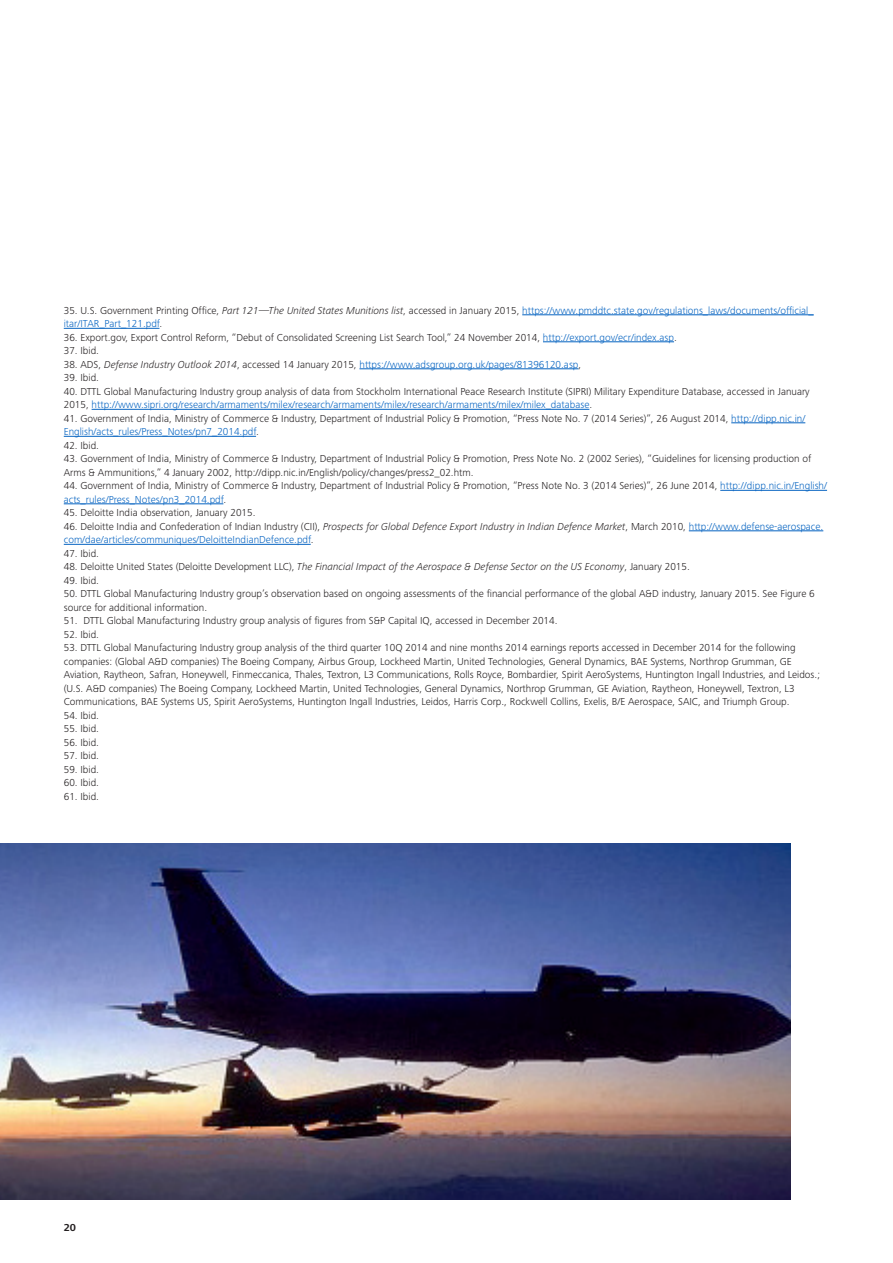
<style>
.page{position:relative;width:893px;height:1263px;background:#fff}
.page>*{position:absolute;margin:0;border:0;box-sizing:border-box;transform-origin:0 0}
.Caption__7_9pt{font:300 10.5px/13.5px "Frutiger Next Pro";color:#231f20}
.Caption__7_9pt-2{font:300 10.5px/13.5px "Frutiger Next Pro";color:#0563c1}
.t1{font:700 10.5px "Frutiger Next Pro";color:#231f20}
.s1{color:#231f20}
.s2{font-style:italic;color:#231f20}
.s3{color:#0563c1}
.s4{font-style:italic}
</style>
<div class="page">
<hr style="left:522px;top:314px;width:292px;height:1px;background:#0563c1">
<hr style="left:64px;top:328px;width:95px;height:1px;background:#0563c1">
<hr style="left:543px;top:341px;width:131px;height:1px;background:#0563c1">
<hr style="left:359px;top:368px;width:219px;height:1px;background:#0563c1">
<hr style="left:92px;top:409px;width:497px;height:1px;background:#0563c1">
<hr style="left:731px;top:422px;width:74px;height:1px;background:#0563c1">
<hr style="left:64px;top:436px;width:192px;height:1px;background:#0563c1">
<hr style="left:720px;top:490px;width:107px;height:1px;background:#0563c1">
<hr style="left:64px;top:503px;width:159px;height:1px;background:#0563c1">
<hr style="left:689px;top:530px;width:134px;height:1px;background:#0563c1">
<hr style="left:64px;top:544px;width:247px;height:1px;background:#0563c1">
<img style="left:0;top:844px;width:791px;height:355px">
<p class="Caption__7_9pt-2" style="left:64px;top:303px;width:751px"><span class="s1">35. U.S. Government Printing Office,</span> <span class="s2">Part 121—The United States Munitions list</span><span class="s1">, accessed in January 2015,</span> https://www.pmddtc.state.gov/regulations_laws/documents/official_ itar/ITAR_Part_121.pdf<span class="s1">.</span></p>
<p class="Caption__7_9pt" style="left:64px;top:330px;width:615px">36. Export.gov, Export Control Reform, “Debut of Consolidated Screening List Search Tool,” 24 November 2014, <span class="s3">http://export.gov/ecr/index.asp</span>.</p>
<p class="Caption__7_9pt" style="left:64px;top:344px;width:37px">37. Ibid.</p>
<p class="Caption__7_9pt-2" style="left:64px;top:357px;width:519px"><span class="s1">38. ADS,</span> <span class="s2">Defense Industry Outlook 2014</span><span class="s1">, accessed 14 January 2015,</span> https://www.adsgroup.org.uk/pages/81396120.asp<span class="s1">,</span></p>
<p class="Caption__7_9pt" style="left:64px;top:371px;width:37px">39. Ibid.</p>
<p class="Caption__7_9pt" style="left:64px;top:384px;width:747px">40. DTTL Global Manufacturing Industry group analysis of data from Stockholm International Peace Research Institute (SIPRI) Military Expenditure Database, accessed in January<br>2015, <span class="s3">http://www.sipri.org/research/armaments/milex/research/armaments/milex/research/armaments/milex/milex_database</span>.</p>
<p class="Caption__7_9pt" style="left:64px;top:411px;width:743px">41. Government of India, Ministry of Commerce &amp; Industry, Department of Industrial Policy &amp; Promotion, “Press Note No. 7 (2014 Series)”, 26 August 2014, <span class="s3">http://dipp.nic.in/<br>English/acts_rules/Press_Notes/pn7_2014.pdf</span>.</p>
<p class="Caption__7_9pt" style="left:64px;top:438px;width:37px">42. Ibid.</p>
<p class="Caption__7_9pt" style="left:64px;top:452px;width:749px">43. Government of India, Ministry of Commerce &amp; Industry, Department of Industrial Policy &amp; Promotion, Press Note No. 2 (2002 Series), “Guidelines for licensing production of<br>Arms &amp; Ammunitions,” 4 January 2002, http://dipp.nic.in/English/policy/changes/press2_02.htm.</p>
<p class="Caption__7_9pt" style="left:64px;top:479px;width:765px">44. Government of India, Ministry of Commerce &amp; Industry, Department of Industrial Policy &amp; Promotion, “Press Note No. 3 (2014 Series)”, 26 June 2014, <span class="s3">http://dipp.nic.in/English/ acts_rules/Press_Notes/pn3_2014.pdf</span>.</p>
<p class="Caption__7_9pt" style="left:64px;top:506px;width:193px">45. Deloitte India observation, January 2015.</p>
<p class="Caption__7_9pt-2" style="left:64px;top:519px;width:761px"><span class="s1">46. Deloitte India and Confederation of Indian Industry (CII),</span> <span class="s2">Prospects for Global Defence Export Industry in Indian Defence Market</span><span class="s1">, March 2010,</span> http://www.defense-aerospace. com/dae/articles/communiques/DeloitteIndianDefence.pdf<span class="s1">.</span></p>
<p class="Caption__7_9pt" style="left:64px;top:546px;width:37px">47. Ibid.</p>
<p class="Caption__7_9pt" style="left:64px;top:560px;width:627px">48. Deloitte United States (Deloitte Development LLC), <span class="s4">The Financial Impact of the Aerospace &amp; Defense Sector on the US Economy</span>, January 2015.</p>
<p class="Caption__7_9pt" style="left:64px;top:573px;width:37px">49. Ibid.</p>
<p class="Caption__7_9pt" style="left:64px;top:587px;width:752px">50. DTTL Global Manufacturing Industry group’s observation based on ongoing assessments of the financial performance of the global A&amp;D industry, January 2015. See Figure 6 source for additional information.</p>
<p class="Caption__7_9pt" style="left:64px;top:614px;width:495px">51. DTTL Global Manufacturing Industry group analysis of figures from S&amp;P Capital IQ, accessed in December 2014.</p>
<p class="Caption__7_9pt" style="left:64px;top:627px;width:37px">52. Ibid.</p>
<p class="Caption__7_9pt" style="left:64px;top:641px;width:758px">53. DTTL Global Manufacturing Industry group analysis of the third quarter 10Q 2014 and nine months 2014 earnings reports accessed in December 2014 for the following companies: (Global A&amp;D companies) The Boeing Company, Airbus Group, Lockheed Martin, United Technologies, General Dynamics, BAE Systems, Northrop Grumman, GE Aviation, Raytheon, Safran, Honeywell, Finmeccanica, Thales, Textron, L3 Communications, Rolls Royce, Bombardier, Spirit AeroSystems, Huntington Ingall Industries, and Leidos.; (U.S. A&amp;D companies) The Boeing Company, Lockheed Martin, United Technologies, General Dynamics, Northrop Grumman, GE Aviation, Raytheon, Honeywell, Textron, L3<br>Communications, BAE Systems US, Spirit AeroSystems, Huntington Ingall Industries, Leidos, Harris Corp., Rockwell Collins, Exelis, B/E Aerospace, SAIC, and Triumph Group.</p>
<p class="Caption__7_9pt" style="left:64px;top:708px;width:37px">54. Ibid.</p>
<p class="Caption__7_9pt" style="left:64px;top:722px;width:37px">55. Ibid.</p>
<p class="Caption__7_9pt" style="left:64px;top:735px;width:37px">56. Ibid.</p>
<p class="Caption__7_9pt" style="left:64px;top:749px;width:37px">57. Ibid.</p>
<p class="Caption__7_9pt" style="left:64px;top:762px;width:37px">59. Ibid.</p>
<p class="Caption__7_9pt" style="left:64px;top:776px;width:37px">60. Ibid.</p>
<p class="Caption__7_9pt" style="left:64px;top:789px;width:37px">61. Ibid.</p>
<p class="t1" style="left:64px;top:1221px;width:14px">20</p>
</div>
